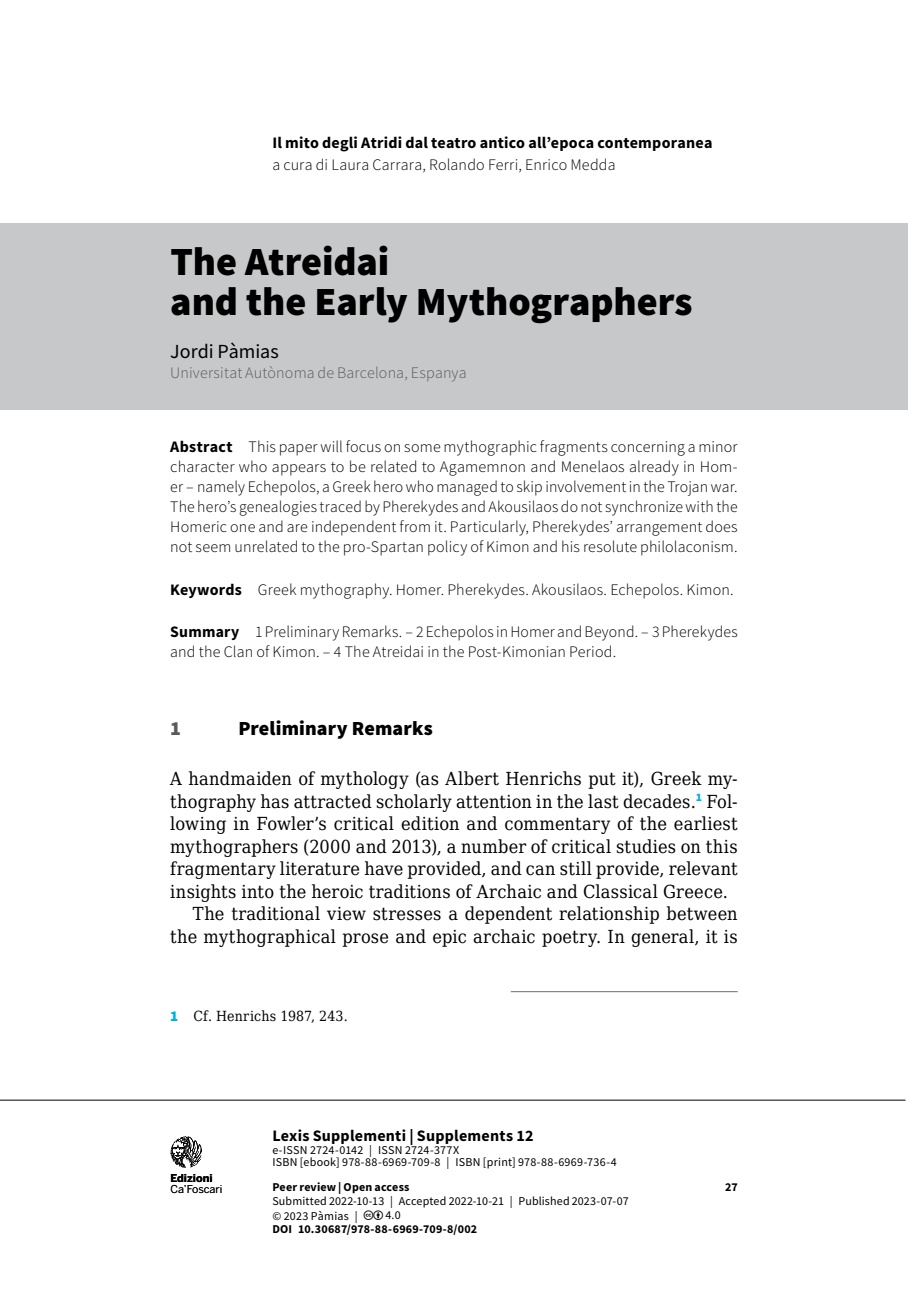
<style>
.page{position:relative;width:908px;height:1304px;background:#fff}
.page>*{position:absolute;margin:0;border:0;box-sizing:border-box;transform-origin:0 0}
.t1{font:900 40px/40px "Source Sans Pro";color:#000}
.t2{font:900 20px "Source Sans Pro";letter-spacing:.01em;color:#000}
.t3{font:20px "Source Sans Pro";color:#000}
.t4{font:900 20px "Source Sans Pro";color:#58595b}
.t5{font:18px "DejaVu Serif Condensed";letter-spacing:.01em;color:#000}
.t6{font:300 16px/20px "Source Sans Pro";letter-spacing:.01em;color:#000;text-align:justify}
.t7{font:700 16px "Source Sans Pro";letter-spacing:.015em;color:#000}
.t8{font:300 16px "Source Sans Pro";letter-spacing:.01em;color:#58595b}
.t9{font:14px "DejaVu Serif Condensed";letter-spacing:.015em;color:#000}
.t10{font:12px/12.4px "Source Sans Pro";letter-spacing:.015em;color:#000}
.t11{font:700 12px "Source Sans Pro";letter-spacing:.015em;color:#000}
.t12{font:10.8px "Benton Sans";letter-spacing:-.01em;color:#000}
.t13{font:700 10.8px "Benton Sans";color:#000}
.s1{font-weight:700}
.s2{font-family:"Source Sans Pro";font-weight:900;font-size:15px;color:#00aeef}
</style>
<div class="page">
<hr style="left:0;top:1100px;width:905px;height:1px;background:#000">
<svg style="left:170px;top:1136px;width:32px;height:32px"></svg>
<div style="left:0;top:223px;width:907px;height:186px;background:#c7c8ca"></div>
<hr style="left:510px;top:991px;width:227px;height:1px;background:#6d6e71">
<p class="t7" style="left:272px;top:132px;width:441px">Il mito degli Atridi dal teatro antico all’epoca contemporanea</p>
<p class="t6" style="left:272px;top:155px;width:344px">a cura di Laura Carrara, Rolando Ferri, Enrico Medda</p>
<h1 class="t1" style="left:170px;top:241px;width:523px">The Atreidai<br>and the Early Mythographers</h1>
<p class="t3" style="left:170px;top:339px;width:110px">Jordi Pàmias</p>
<p class="t8" style="left:170px;top:363px;width:298px">Universitat Autònoma de Barcelona, Espanya</p>
<p class="t6" style="left:170px;top:437px;width:568px"><span class="s1">Abstract</span> This paper will focus on some mythographic fragments concerning a minor character who appears to be related to Agamemnon and Menelaos already in Hom&shy;er – namely Echepolos, a Greek hero who managed to skip involvement in the Trojan war.<br>The hero’s genealogies traced by Pherekydes and Akousilaos do not synchronize with the Homeric one and are independent from it. Particularly, Pherekydes’ arrangement does not seem unrelated to the pro-Spartan policy of Kimon and his resolute philolaconism.</p>
<p class="t6" style="left:170px;top:579px;width:564px"><span class="s1">Keywords</span> Greek mythography. Homer. Pherekydes. Akousilaos. Echepolos. Kimon.</p>
<p class="t6" style="left:170px;top:622px;width:568px"><span class="s1">Summary</span> 1 Preliminary Remarks. – 2 Echepolos in Homer and Beyond. – 3 Pherekydes and the Clan of Kimon. – 4 The Atreidai in the Post-Kimonian Period.</p>
<p class="t4" style="left:170px;top:715px;width:12px">1</p>
<p class="t2" style="left:238px;top:715px;width:196px">Preliminary Remarks</p>
<p class="t5" style="left:170px;top:765px;width:568px">A handmaiden of mythology (as Albert Henrichs put it), Greek my-</p>
<p class="t5" style="left:170px;top:788px;width:568px">thography has attracted scholarly attention in the last decades.<sup>1</sup> Fol-</p>
<p class="t5" style="left:170px;top:810px;width:568px">lowing in Fowler’s critical edition and commentary of the earliest</p>
<p class="t5" style="left:170px;top:833px;width:568px">mythographers (2000 and 2013), a number of critical studies on this</p>
<p class="t5" style="left:170px;top:855px;width:568px">fragmentary literature have provided, and can still provide, relevant</p>
<p class="t5" style="left:170px;top:878px;width:559px">insights into the heroic traditions of Archaic and Classical Greece.</p>
<p class="t5" style="left:193px;top:900px;width:546px">The traditional view stresses a dependent relationship between</p>
<p class="t5" style="left:170px;top:923px;width:568px">the mythographical prose and epic archaic poetry. In general, it is</p>
<p class="t9" style="left:170px;top:1005px;width:179px"><span class="s2">1</span> Cf. Henrichs 1987, 243.</p>
<p class="t13" style="left:170px;top:1171px;width:44px">Edizioni</p>
<p class="t12" style="left:170px;top:1183px;width:53px">Ca’Foscari</p>
<p class="t7" style="left:272px;top:1125px;width:262px">Lexis Supplementi | Supplements 12</p>
<p class="t10" style="left:272px;top:1144px;width:346px">e-ISSN 2724-0142 | ISSN 2724-377X<br>ISBN [ebook] 978-88-6969-709-8 | ISBN [print] 978-88-6969-736-4</p>
<p class="t11" style="left:272px;top:1179px;width:138px">Peer review | Open access</p>
<p class="t11" style="left:724px;top:1179px;width:14px">27</p>
<p class="t10" style="left:272px;top:1193px;width:357px;line-height:15.2px">Submitted 2022-10-13 | Accepted 2022-10-21 | Published 2023-07-07 © 2023 Pàmias |</p>
<p class="t10" style="left:385px;top:1209px;width:17px">4.0</p>
<p class="t11" style="left:272px;top:1221px;width:206px">DOI 10.30687/978-88-6969-709-8/002</p>
</div>
